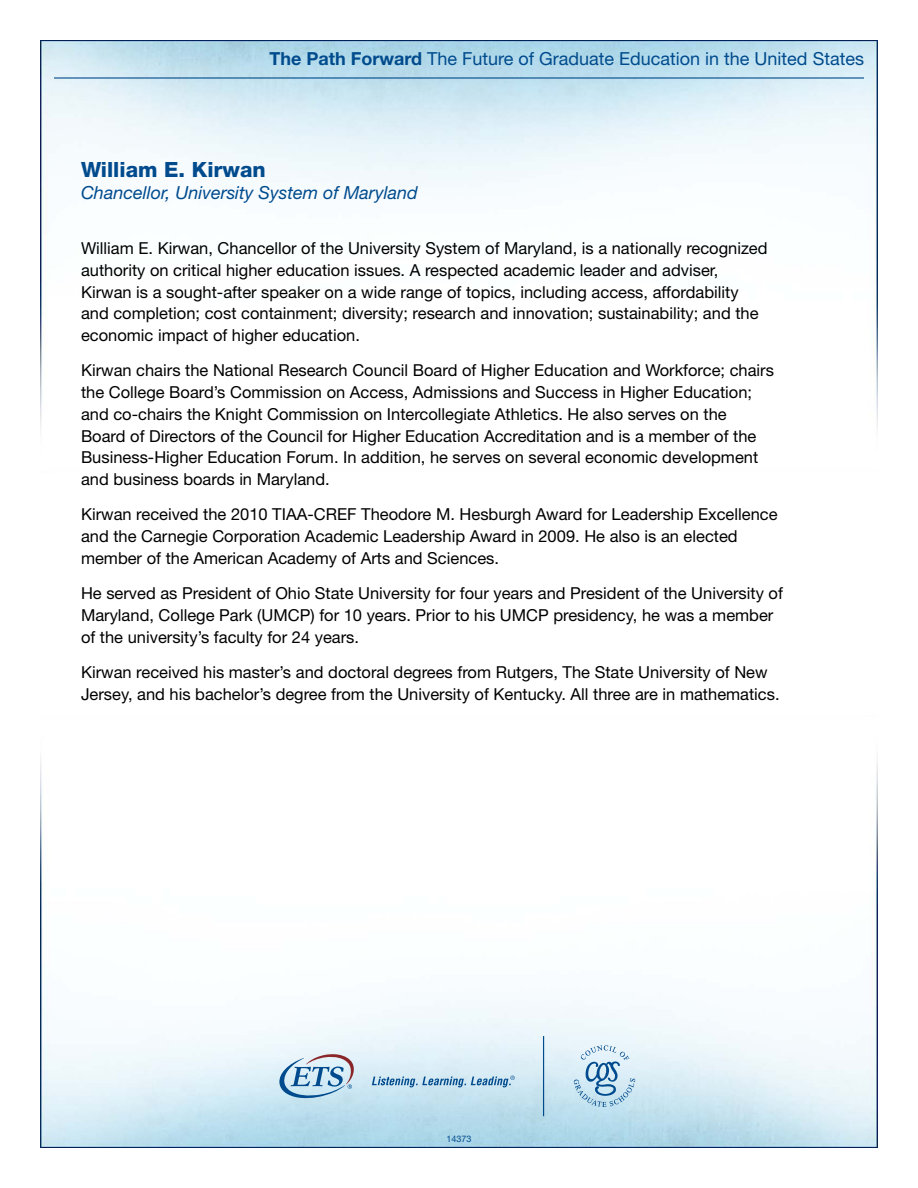
<style>
.page{position:relative;width:918px;height:1188px;background:#fff}
.page>*{position:absolute;margin:0;border:0;box-sizing:border-box;transform-origin:0 0}
.t1{font:800 21px "Helvetica Neue LT Std";color:#004b8d}
.t2{font:18px "Helvetica Neue LT Std";color:#004b8d}
.t3{font:italic 18px "Helvetica Neue LT Std";color:#004b8d}
.t4{font:16.5px/21.8px "Helvetica Neue LT Std";color:#000}
.t5{font:9px "Helvetica Neue LT Std";color:#004b8d}
.s1{font-weight:700}
</style>
<div class="page">
<img style="left:40px;top:40px;width:838px;height:390px">
<img style="left:40px;top:758px;width:838px;height:389px">
<hr style="left:54px;top:77px;width:810px;height:2px;background:#004b8d">
<svg style="left:279px;top:1054px;width:77px;height:44px;background:#aac3d7"></svg>
<svg style="left:372px;top:1076px;width:143px;height:11px;background:#91b7d3"></svg>
<hr style="left:543px;top:1036px;width:1px;height:80px;background:#004b8d">
<svg style="left:574px;top:1045px;width:61px;height:62px;background:#b6d3e5"></svg>
<p class="t2" style="left:270px;top:48px;width:596px"><span class="s1">The Path Forward</span> The Future of Graduate Education in the United States</p>
<p class="t1" style="left:81px;top:157px;width:186px">William E. Kirwan</p>
<p class="t3" style="left:81px;top:182px;width:338px">Chancellor, University System of Maryland</p>
<p class="t4" style="left:81px;top:237px;width:688px">William E. Kirwan, Chancellor of the University System of Maryland, is a nationally recognized authority on critical higher education issues. A respected academic leader and adviser, Kirwan is a sought-after speaker on a wide range of topics, including access, affordability and completion; cost containment; diversity; research and innovation; sustainability; and the economic impact of higher education.</p>
<p class="t4" style="left:81px;top:360px;width:695px">Kirwan chairs the National Research Council Board of Higher Education and Workforce; chairs the College Board’s Commission on Access, Admissions and Success in Higher Education; and co-chairs the Knight Commission on Intercollegiate Athletics. He also serves on the Board of Directors of the Council for Higher Education Accreditation and is a member of the Business-Higher Education Forum. In addition, he serves on several economic development and business boards in Maryland.</p>
<p class="t4" style="left:81px;top:503px;width:698px">Kirwan received the 2010 TIAA-CREF Theodore M. Hesburgh Award for Leadership Excellence and the Carnegie Corporation Academic Leadership Award in 2009. He also is an elected member of the American Academy of Arts and Sciences.</p>
<p class="t4" style="left:81px;top:582px;width:703px">He served as President of Ohio State University for four years and President of the University of<br>Maryland, College Park (UMCP) for 10 years. Prior to his UMCP presidency, he was a member of the university’s faculty for 24 years.</p>
<p class="t4" style="left:81px;top:661px;width:700px">Kirwan received his master’s and doctoral degrees from Rutgers, The State University of New<br>Jersey, and his bachelor’s degree from the University of Kentucky. All three are in mathematics.</p>
<p class="t5" style="left:446px;top:1134px;width:27px">14373</p>
</div>
